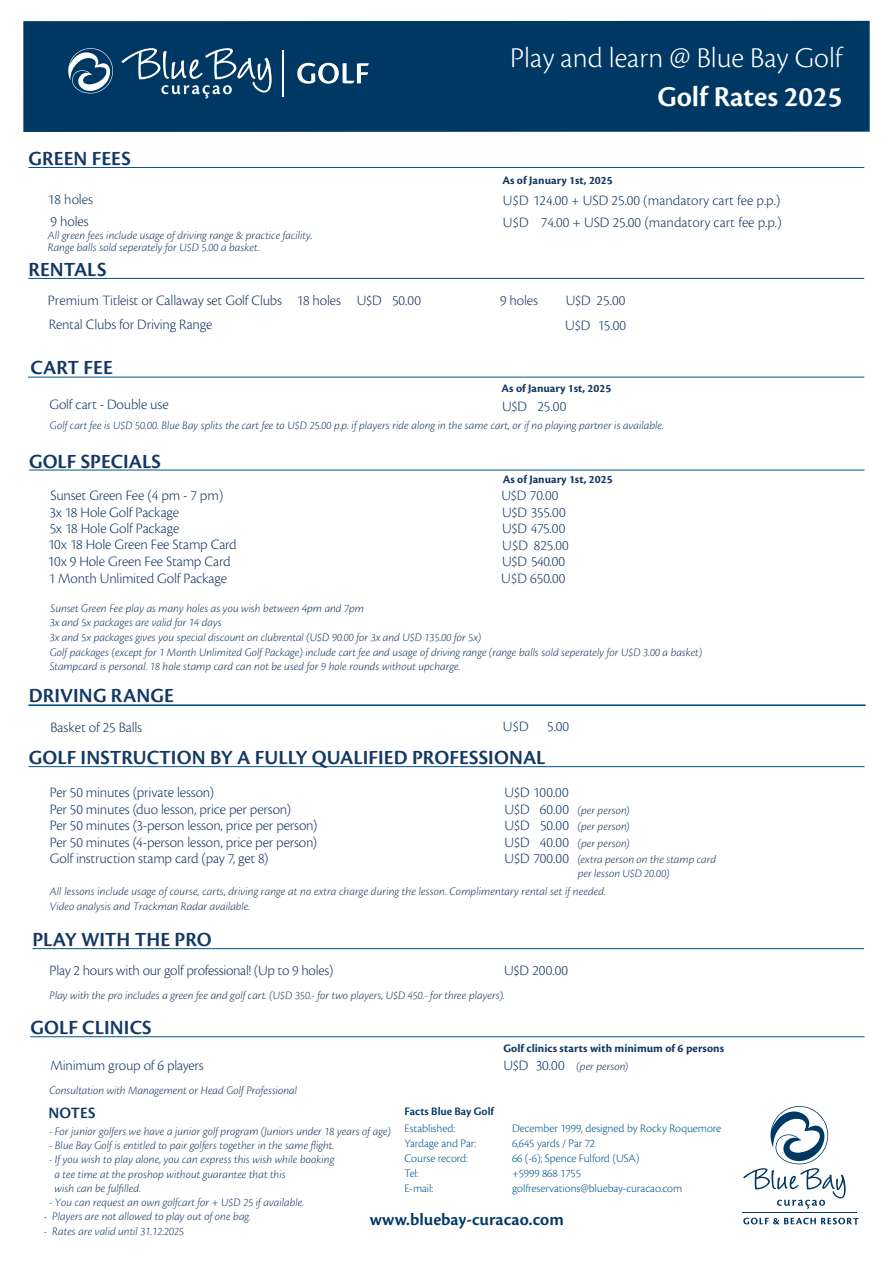
<style>
.page{position:relative;width:893px;height:1263px;background:#fff}
.page>*{position:absolute;margin:0;border:0;box-sizing:border-box;transform-origin:0 0}
.t1{font:300 29.85px "Cronos Pro";color:#fff}
.t2{font:600 29.85px "Cronos Pro";color:#fff}
.t3{font:600 20.85px "Cronos Pro";letter-spacing:.005em;color:#133863}
.t4{font:600 17.85px "Cronos Pro";letter-spacing:.005em;color:#003864}
.t5{font:600 16.35px "Cronos Pro";letter-spacing:.005em;color:#133863}
.t6{font:300 15px/22.6px "Cronos Pro";letter-spacing:-.01em;color:#133863}
.t7{font:italic 300 12px/14.7px "Cronos Pro";color:#133863}
.t8{font:300 12px "Cronos Pro";letter-spacing:-.005em;color:#005587}
.t9{font:700 12px "Cronos Pro";color:#133863}
.t10{font:600 12px "Cronos Pro";color:#003864}
.s1{font-style:normal;font-size:15px}
</style>
<div class="page">
<div style="left:23px;top:21px;width:847px;height:111px;background:#003864"></div>
<hr style="left:28px;top:167px;width:836px;height:1px;background:#005587">
<hr style="left:28px;top:278px;width:836px;height:1px;background:#005587">
<hr style="left:29px;top:470px;width:835px;height:1px;background:#005587">
<div style="left:28px;top:705px;width:838px;height:1px;border:1px solid #005587"></div>
<hr style="left:29px;top:766px;width:836px;height:1px;background:#005587">
<hr style="left:32px;top:948px;width:832px;height:1px;background:#005587">
<hr style="left:30px;top:1036px;width:834px;height:1px;background:#005587">
<hr style="left:282px;top:50px;width:2px;height:47px;background:#fff">
<svg style="left:121px;top:48px;width:151px;height:51px"></svg>
<svg style="left:68px;top:48px;width:45px;height:45px"></svg>
<svg style="left:297px;top:63px;width:72px;height:21px"></svg>
<svg style="left:743px;top:1106px;width:103px;height:103px"></svg>
<svg style="left:743px;top:1218px;width:116px;height:6px"></svg>
<hr style="left:742px;top:1212px;width:114px;height:1px;background:#003864">
<hr style="left:28px;top:377px;width:836px;height:1px;background:#005587">
<h2 class="t3" style="left:28px;top:147px;width:104px">GREEN FEES</h2>
<h1 class="t1" style="left:510px;top:41px;width:333px">Play and learn @ Blue Bay Golf</h1>
<h1 class="t2" style="left:657px;top:79px;width:186px">Golf Rates 2025</h1>
<p class="t9" style="left:502px;top:173px;width:112px">As of January 1st, 2025</p>
<p class="t6" style="left:503px;top:189px;width:280px">U$D 124.00 + USD 25.00 (mandatory cart fee p.p.)<br>U$D 74.00 + USD 25.00 (mandatory cart fee p.p.)</p>
<p class="t6" style="left:48px;top:188px;width:47px">18 holes<br>9 holes</p>
<p class="t7" style="left:48px;top:230px;width:266px;line-height:12px">All green fees include usage of driving range &amp; practice facility.<br>Range balls sold seperately for U$D 5.00 a basket.</p>
<h2 class="t3" style="left:28px;top:257px;width:80px">RENTALS</h2>
<p class="t6" style="left:48px;top:289px;width:295px">Premium Titleist or Callaway set Golf Clubs 18 holes</p>
<p class="t6" style="left:357px;top:289px;width:27px">U$D</p>
<p class="t6" style="left:392px;top:289px;width:30px">50.00</p>
<p class="t6" style="left:500px;top:289px;width:39px">9 holes</p>
<p class="t6" style="left:566px;top:289px;width:61px">U$D 25.00</p>
<p class="t6" style="left:49px;top:313px;width:165px">Rental Clubs for Driving Range</p>
<p class="t6" style="left:565px;top:314px;width:63px">U$D 15.00</p>
<h2 class="t3" style="left:31px;top:356px;width:84px">CART FEE</h2>
<p class="t9" style="left:501px;top:381px;width:111px">As of January 1st, 2025</p>
<p class="t6" style="left:49px;top:393px;width:121px">Golf cart - Double use</p>
<p class="t6" style="left:502px;top:394px;width:66px">U$D 25.00</p>
<p class="t7" style="left:50px;top:418px;width:615px">Golf cart fee is U$D 50.00. Blue Bay splits the cart fee to U$D 25.00 p.p. if players ride along in the same cart, or if no playing partner is available.</p>
<h2 class="t3" style="left:29px;top:449px;width:133px">GOLF SPECIALS</h2>
<p class="t6" style="left:51px;top:483px;width:174px">Sunset Green Fee (4 pm - 7 pm)</p>
<p class="t9" style="left:503px;top:473px;width:111px">As of January 1st, 2025</p>
<p class="t6" style="left:501px;top:484px;width:59px">U$D 70.00</p>
<p class="t6" style="left:49px;top:500px;width:131px">3x 18 Hole Golf Package</p>
<p class="t6" style="left:502px;top:500px;width:65px">U$D 355.00</p>
<p class="t6" style="left:50px;top:517px;width:131px">5x 18 Hole Golf Package</p>
<p class="t6" style="left:502px;top:517px;width:65px">U$D 475.00</p>
<p class="t6" style="left:48px;top:533px;width:190px">10x 18 Hole Green Fee Stamp Card</p>
<p class="t6" style="left:502px;top:537px;width:68px;line-height:16px">U$D 825.00<br>U$D 540.00</p>
<p class="t6" style="left:49px;top:567px;width:180px">1 Month Unlimited Golf Package</p>
<p class="t6" style="left:501px;top:567px;width:66px">U$D 650.00</p>
<p class="t7" style="left:50px;top:615px;width:654px">3x and 5x packages are valid for 14 days<br>3x and 5x packages gives you special discount on clubrental (U$D 90.00 for 3x and U$D 135.00 for 5x)<br>Golf packages (except for 1 Month Unlimited Golf Package) include cart fee and usage of driving range (range balls sold seperately for U$D 3.00 a basket)<br>Stampcard is personal. 18 hole stamp card can not be used for 9 hole rounds without upcharge.</p>
<h2 class="t3" style="left:29px;top:683px;width:147px">DRIVING RANGE</h2>
<p class="t6" style="left:50px;top:716px;width:93px">Basket of 25 Balls</p>
<p class="t6" style="left:503px;top:715px;width:68px">U$D 5.00</p>
<h2 class="t3" style="left:29px;top:745px;width:518px">GOLF INSTRUCTION BY A FULLY QUALIFIED PROFESSIONAL</h2>
<p class="t6" style="left:50px;top:781px;width:166px">Per 50 minutes (private lesson)</p>
<p class="t6" style="left:505px;top:781px;width:66px">U$D 100.00</p>
<p class="t6" style="left:50px;top:798px;width:243px">Per 50 minutes (duo lesson, price per person)</p>
<p class="t7" style="left:505px;top:803px;width:126px"><span class="s1">U$D 60.00</span> (per person)</p>
<p class="t6" style="left:50px;top:814px;width:269px">Per 50 minutes (3-person lesson, price per person)</p>
<p class="t7" style="left:505px;top:819px;width:126px"><span class="s1">U$D 50.00</span> (per person)</p>
<p class="t6" style="left:50px;top:830px;width:269px">Per 50 minutes (4-person lesson, price per person)</p>
<p class="t7" style="left:505px;top:835px;width:126px"><span class="s1">U$D 40.00</span> (per person)</p>
<p class="t6" style="left:50px;top:847px;width:220px">Golf instruction stamp card (pay 7, get 8)</p>
<p class="t7" style="left:578px;top:852px;width:140px;text-indent:-73px"><span class="s1">U$D 700.00</span> (extra person on the stamp card per lesson U$D 20.00)</p>
<p class="t7" style="left:50px;top:884px;width:558px">All lessons include usage of course, carts, driving range at no extra charge during the lesson. Complimentary rental set if needed.<br>Video analysis and Trackman Radar available.</p>
<h2 class="t3" style="left:32px;top:928px;width:181px">PLAY WITH THE PRO</h2>
<p class="t6" style="left:50px;top:959px;width:285px">Play 2 hours with our golf professional! (Up to 9 holes)</p>
<p class="t6" style="left:504px;top:959px;width:66px">U$D 200.00</p>
<p class="t7" style="left:50px;top:988px;width:457px">Play with the pro includes a green fee and golf cart. (U$D 350.- for two players, U$D 450.- for three players).</p>
<h2 class="t3" style="left:30px;top:1016px;width:123px">GOLF CLINICS</h2>
<p class="t9" style="left:503px;top:1041px;width:222px">Golf clinics starts with minimum of 6 persons</p>
<p class="t6" style="left:51px;top:1054px;width:155px">Minimum group of 6 players</p>
<p class="t7" style="left:503px;top:1059px;width:126px"><span class="s1">U$D 30.00</span> (per person)</p>
<p class="t7" style="left:49px;top:1082px;width:249px">Consultation with Management or Head Golf Professional</p>
<h3 class="t5" style="left:48px;top:1103px;width:49px">NOTES</h3>
<p class="t7" style="left:49px;top:1123px;width:343px">- For junior golfers we have a junior golf program (Juniors under 18 years of age)</p>
<p class="t7" style="left:49px;top:1138px;width:286px">- Blue Bay Golf is entitled to pair golfers together in the same flight.</p>
<p class="t7" style="left:55px;top:1152px;width:281px;text-indent:-5px">- If you wish to play alone, you can express this wish while booking a tee time at the proshop without guarantee that this<br>wish can be fulfilled.</p>
<p class="t7" style="left:49px;top:1195px;width:256px">- You can request an own golfcart for + U$D 25 if available.</p>
<p class="t7" style="left:44px;top:1209px;width:208px">- Players are not allowed to play out of one bag.</p>
<p class="t7" style="left:44px;top:1224px;width:141px">- Rates are valid until 31.12.2025</p>
<p class="t6" style="left:48px;top:550px;width:184px">10x 9 Hole Green Fee Stamp Card</p>
<p class="t7" style="left:51px;top:601px;width:315px">Sunset Green Fee play as many holes as you wish between 4pm and 7pm</p>
<p class="t10" style="left:405px;top:1104px;width:91px">Facts Blue Bay Golf</p>
<p class="t8" style="left:405px;top:1121px;width:52px">Established:</p>
<p class="t8" style="left:512px;top:1121px;width:211px">December 1999, designed by Rocky Roquemore</p>
<p class="t8" style="left:405px;top:1136px;width:73px">Yardage and Par:</p>
<p class="t8" style="left:512px;top:1136px;width:85px">6,645 yards / Par 72</p>
<p class="t8" style="left:405px;top:1151px;width:65px">Course record:</p>
<p class="t8" style="left:512px;top:1151px;width:129px">66 (- 6); Spence Fulford (USA)</p>
<p class="t8" style="left:405px;top:1166px;width:16px">Tel:</p>
<p class="t8" style="left:512px;top:1166px;width:71px">+5999 868 1755</p>
<p class="t8" style="left:405px;top:1181px;width:30px">E-mail:</p>
<p class="t8" style="left:512px;top:1181px;width:172px">golfreservations@bluebay-curacao.com</p>
<h3 class="t4" style="left:370px;top:1209px;width:196px">www.bluebay-curacao.com</h3>
</div>
